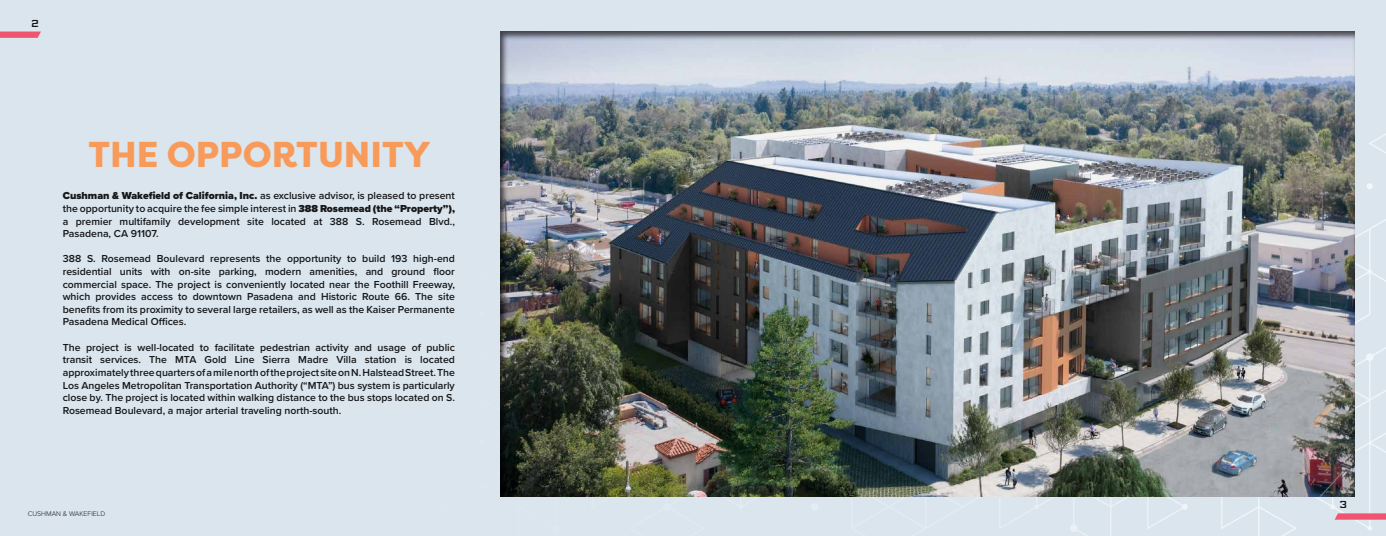
<style>
.page{position:relative;width:1386px;height:536px;background:#dae5ee}
.page>*{position:absolute;margin:0;border:0;box-sizing:border-box;transform-origin:0 0}
.t1{font:800 35.88px "Filson Pro";color:#f89b5a}
.t2{font:600 10.5px/12.6px "Proxima Nova";color:#161718;text-align:justify}
.t3{font:700 9.62px "Vibrocentric";color:#161718}
.t4{font:300 7px "Proxima Nova";color:#161718}
.s1{font-weight:900}
</style>
<div class="page">
<svg style="left:0;top:32px;width:41px;height:6px"></svg>
<div style="left:501px;top:31px;width:855px;height:467px;background:#231f20;opacity:.75"></div>
<svg style="left:1335px;top:513px;width:51px;height:6px"></svg>
<p class="t3" style="left:31px;top:17px;width:9px">2</p>
<h1 class="t1" style="left:88px;top:132px;width:344px">THE OPPORTUNITY</h1>
<p class="t2" style="left:63px;top:189px;width:394px"><span class="s1">Cushman &amp; Wakefield of California, Inc.</span> as exclusive advisor, is pleased to present the opportunity to acquire the fee simple interest in <span class="s1">388 Rosemead (the “Property”), </span>a premier multifamily development site located at 388 S. Rosemead Blvd., Pasadena, CA 91107.</p>
<p class="t2" style="left:63px;top:252px;width:394px">388 S. Rosemead Boulevard represents the opportunity to build 193 high-end residential units with on-site parking, modern amenities, and ground floor commercial space. The project is conveniently located near the Foothill Freeway, which provides access to downtown Pasadena and Historic Route 66. The site benefits from its proximity to several large retailers, as well as the Kaiser Permanente Pasadena Medical Offices.</p>
<p class="t2" style="left:63px;top:340px;width:394px">The project is well-located to facilitate pedestrian activity and usage of public transit services. The MTA Gold Line Sierra Madre Villa station is located approximately three quarters of a mile north of the project site on N. Halstead Street. The Los Angeles Metropolitan Transportation Authority (“MTA”) bus system is particularly close by. The project is located within walking distance to the bus stops located on S.<br>Rosemead Boulevard, a major arterial traveling north-south.</p>
<p class="t4" style="left:28px;top:508px;width:79px">CUSHMAN &amp; WAKEFIELD</p>
<p class="t3" style="left:1340px;top:499px;width:8px">3</p>
</div>
